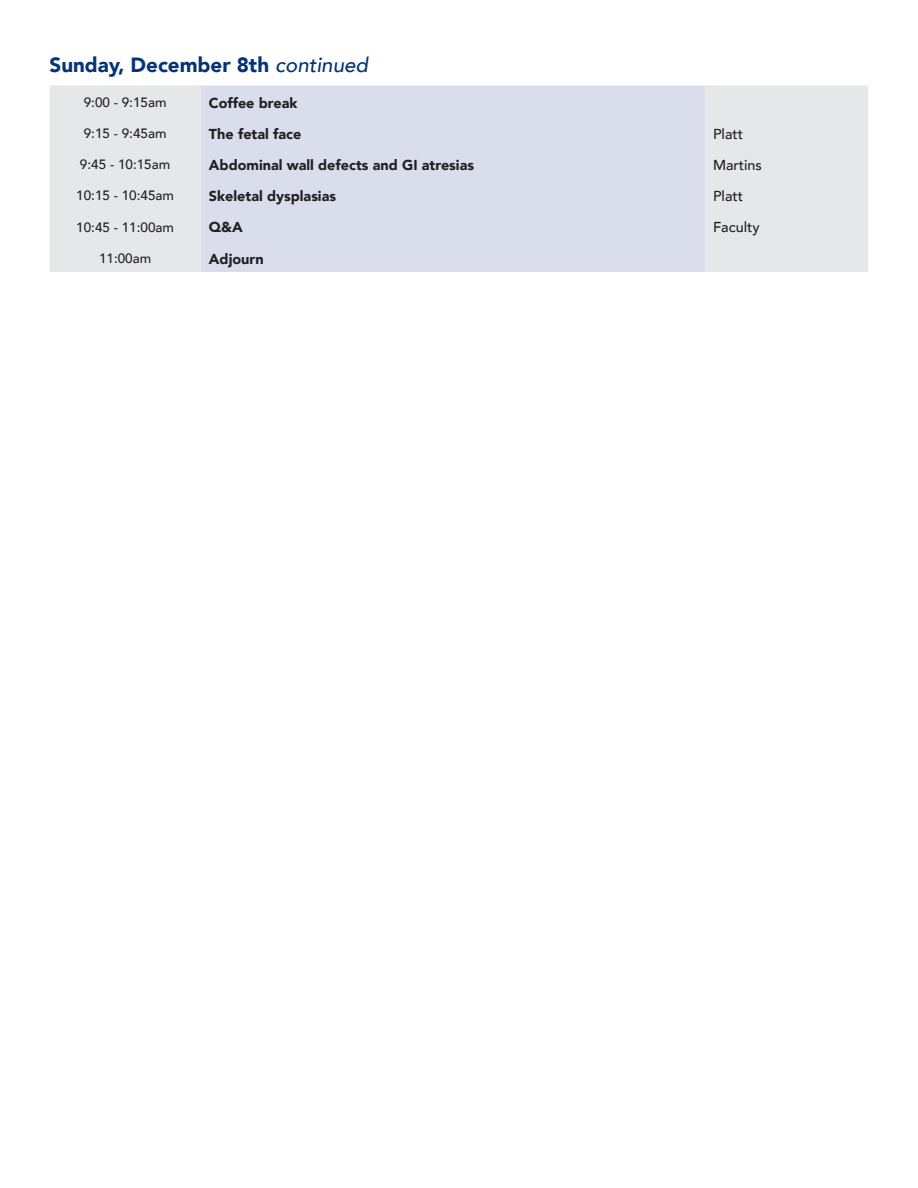
<style>
.page{position:relative;width:918px;height:1188px;background:#fff}
.page>*{position:absolute;margin:0;border:0;box-sizing:border-box;transform-origin:0 0}
.t1{font:900 20.55px "Avenir";color:#043477}
.t2{font:900 14.4px "Avenir";color:#231f20}
.t3{font:500 14.4px "Avenir";color:#231f20}
.t4{font:500 13.5px "Avenir";color:#231f20}
.s1{font-weight:500;font-style:italic}
</style>
<div class="page">
<div style="left:50px;top:86px;width:818px;height:186px;background:#e6e7e9"></div>
<div style="left:201px;top:86px;width:504px;height:186px;background:#daddeb"></div>
<p class="t1" style="left:50px;top:48px;width:320px">Sunday, December 8th <span class="s1">continued</span></p>
<p class="t4" style="left:84px;top:91px;width:84px">9:00 - 9:15am</p>
<p class="t2" style="left:209px;top:91px;width:90px">Coffee break</p>
<p class="t4" style="left:84px;top:122px;width:84px">9:15 - 9:45am</p>
<p class="t2" style="left:209px;top:122px;width:94px">The fetal face</p>
<p class="t3" style="left:713px;top:122px;width:32px">Platt</p>
<p class="t4" style="left:80px;top:153px;width:92px">9:45 - 10:15am</p>
<p class="t2" style="left:209px;top:153px;width:267px">Abdominal wall defects and GI atresias</p>
<p class="t3" style="left:713px;top:153px;width:50px">Martins</p>
<p class="t4" style="left:76px;top:184px;width:99px">10:15 - 10:45am</p>
<p class="t2" style="left:209px;top:184px;width:129px">Skeletal dysplasias</p>
<p class="t3" style="left:713px;top:184px;width:32px">Platt</p>
<p class="t4" style="left:76px;top:215px;width:99px">10:45 - 11:00am</p>
<p class="t2" style="left:209px;top:215px;width:35px">Q&amp;A</p>
<p class="t3" style="left:713px;top:215px;width:48px">Faculty</p>
<p class="t4" style="left:99px;top:246px;width:54px">11:00am</p>
<p class="t2" style="left:209px;top:246px;width:56px">Adjourn</p>
</div>
